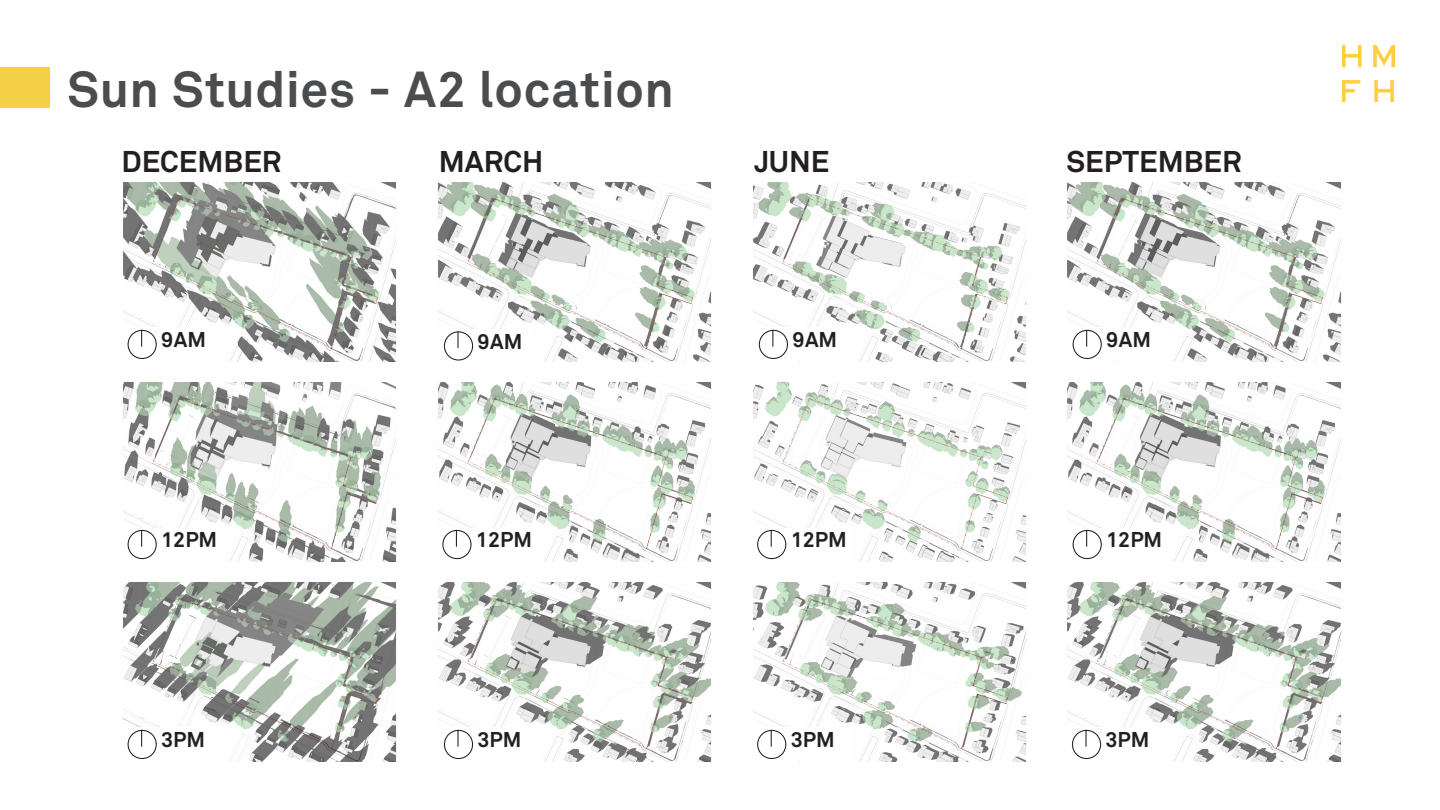
<style>
.page{position:relative;width:1440px;height:810px;background:#fff}
.page>*{position:absolute;margin:0;border:0;box-sizing:border-box;transform-origin:0 0}
.Pres_Header{font:700 50px "Akkurat Std";letter-spacing:.01em;color:#4b4c4d}
.t1{font:700 29.62px "Akkurat Std";color:#231f20}
.t2{font:700 21.25px "Akkurat Std";color:#231f20}
</style>
<div class="page">
<div style="left:0;top:68px;width:49px;height:40px;background:#f4d047"></div>
<img style="left:1342px;top:45px;width:53px;height:56px">
<img style="left:438px;top:183px;width:274px;height:178px">
<img style="left:123px;top:183px;width:274px;height:178px">
<div style="left:438px;top:329px;width:93px;height:34px;background:#fff"></div>
<img style="left:123px;top:383px;width:274px;height:178px">
<img style="left:123px;top:582px;width:274px;height:179px">
<img style="left:438px;top:383px;width:274px;height:178px">
<img style="left:438px;top:582px;width:274px;height:179px">
<div style="left:444px;top:331px;width:29px;height:30px;border:1px solid #231f20;border-radius:50%"></div>
<svg style="left:457px;top:331px;width:2px;height:17px"></svg>
<div style="left:122px;top:328px;width:93px;height:33px;background:#fff"></div>
<div style="left:128px;top:330px;width:29px;height:29px;border:1px solid #231f20;border-radius:50%"></div>
<svg style="left:141px;top:330px;width:1px;height:17px"></svg>
<div style="left:122px;top:528px;width:99px;height:33px;background:#fff"></div>
<div style="left:128px;top:530px;width:29px;height:29px;border:1px solid #231f20;border-radius:50%"></div>
<svg style="left:141px;top:530px;width:1px;height:17px"></svg>
<div style="left:122px;top:728px;width:99px;height:33px;background:#fff"></div>
<div style="left:128px;top:730px;width:29px;height:29px;border:1px solid #231f20;border-radius:50%"></div>
<svg style="left:141px;top:730px;width:1px;height:17px"></svg>
<div style="left:438px;top:728px;width:99px;height:33px;background:#fff"></div>
<div style="left:444px;top:730px;width:29px;height:29px;border:1px solid #231f20;border-radius:50%"></div>
<svg style="left:457px;top:730px;width:2px;height:17px"></svg>
<div style="left:436px;top:528px;width:100px;height:33px;background:#fff"></div>
<div style="left:442px;top:530px;width:30px;height:29px;border:1px solid #231f20;border-radius:50%"></div>
<svg style="left:456px;top:530px;width:1px;height:17px"></svg>
<img style="left:1067px;top:183px;width:274px;height:178px">
<div style="left:1067px;top:328px;width:93px;height:33px;background:#fff"></div>
<img style="left:1067px;top:383px;width:274px;height:178px">
<img style="left:1067px;top:582px;width:275px;height:179px">
<div style="left:1073px;top:330px;width:29px;height:29px;border:1px solid #231f20;border-radius:50%"></div>
<svg style="left:1086px;top:330px;width:1px;height:17px"></svg>
<div style="left:1066px;top:728px;width:99px;height:33px;background:#fff"></div>
<div style="left:1072px;top:730px;width:29px;height:29px;border:1px solid #231f20;border-radius:50%"></div>
<svg style="left:1085px;top:730px;width:2px;height:17px"></svg>
<div style="left:1067px;top:528px;width:99px;height:33px;background:#fff"></div>
<div style="left:1073px;top:530px;width:29px;height:29px;border:1px solid #231f20;border-radius:50%"></div>
<svg style="left:1086px;top:530px;width:1px;height:17px"></svg>
<img style="left:753px;top:183px;width:274px;height:178px">
<img style="left:753px;top:383px;width:274px;height:178px">
<img style="left:753px;top:582px;width:274px;height:179px">
<div style="left:751px;top:728px;width:99px;height:33px;background:#fff"></div>
<div style="left:757px;top:730px;width:29px;height:29px;border:1px solid #231f20;border-radius:50%"></div>
<svg style="left:771px;top:730px;width:1px;height:17px"></svg>
<div style="left:751px;top:528px;width:99px;height:33px;background:#fff"></div>
<div style="left:757px;top:530px;width:29px;height:29px;border:1px solid #231f20;border-radius:50%"></div>
<svg style="left:771px;top:530px;width:1px;height:17px"></svg>
<div style="left:753px;top:328px;width:93px;height:33px;background:#fff"></div>
<div style="left:759px;top:330px;width:29px;height:29px;border:1px solid #231f20;border-radius:50%"></div>
<svg style="left:772px;top:330px;width:1px;height:17px"></svg>
<p class="Pres_Header" style="left:68px;top:58px;width:608px">Sun Studies - A2 location</p>
<p class="t1" style="left:122px;top:144px;width:161px">DECEMBER</p>
<p class="t1" style="left:439px;top:144px;width:106px">MARCH</p>
<p class="t1" style="left:754px;top:144px;width:77px">JUNE</p>
<p class="t1" style="left:1067px;top:144px;width:177px">SEPTEMBER</p>
<p class="t2" style="left:161px;top:327px;width:46px">9AM</p>
<p class="t2" style="left:478px;top:328px;width:46px">9AM</p>
<p class="t2" style="left:792px;top:327px;width:46px">9AM</p>
<p class="t2" style="left:1106px;top:327px;width:46px">9AM</p>
<p class="t2" style="left:161px;top:527px;width:57px">12PM</p>
<p class="t2" style="left:476px;top:527px;width:57px">12PM</p>
<p class="t2" style="left:791px;top:527px;width:57px">12PM</p>
<p class="t2" style="left:1106px;top:527px;width:57px">12PM</p>
<p class="t2" style="left:161px;top:727px;width:45px">3PM</p>
<p class="t2" style="left:478px;top:727px;width:45px">3PM</p>
<p class="t2" style="left:791px;top:727px;width:45px">3PM</p>
<p class="t2" style="left:1106px;top:727px;width:45px">3PM</p>
</div>
